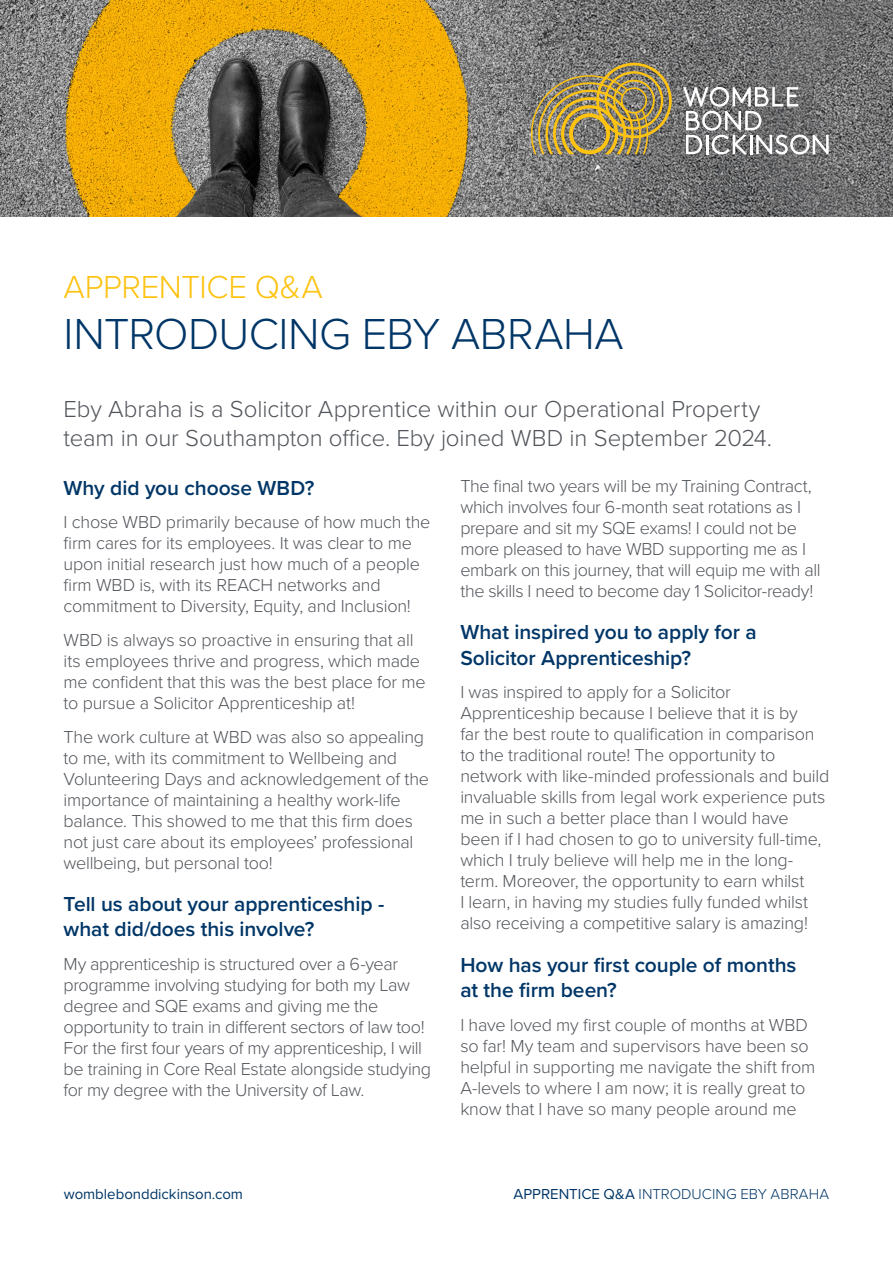
<style>
.page{position:relative;width:893px;height:1263px;background:#fff}
.page>*{position:absolute;margin:0;border:0;box-sizing:border-box;transform-origin:0 0}
.Heading_White_22{font:300 45px "Proxima Nova";letter-spacing:-.01em;color:#003667}
.Heading_White_22-2{font:300 33px "Proxima Nova";letter-spacing:-.015em;color:#fec210}
.First_Para_Blue_16_19_2{font:300 24px/28.8px "Proxima Nova";letter-spacing:-.005em;color:#52555b}
.Body_Grey_10_12{font:600 21px/25.2px "Proxima Nova";letter-spacing:-.005em;color:#003667}
.Body_Grey_10_12-2{font:300 18px/21px "Proxima Nova";letter-spacing:-.015em;color:#52555b}
.t1{font:300 15px "Proxima Nova";letter-spacing:.005em;color:#003667}
.t2{font:15px "Proxima Nova";color:#003667}
.s1{font-weight:400}
</style>
<div class="page">
<img style="left:0;top:0;width:893px;height:217px">
<svg style="left:683px;top:87px;width:146px;height:68px"></svg>
<svg style="left:531px;top:63px;width:141px;height:91px;background:#9c8c5b"></svg>
<p class="Heading_White_22-2" style="left:64px;top:263px;width:261px">APPRENTICE Q&amp;A</p>
<p class="Heading_White_22" style="left:64px;top:301px;width:561px">INTRODUCING EBY ABRAHA</p>
<p class="First_Para_Blue_16_19_2" style="left:64px;top:393px;width:710px">Eby Abraha is a Solicitor Apprentice within our Operational Property team in our Southampton office. Eby joined WBD in September 2024.</p>
<p class="Body_Grey_10_12" style="left:64px;top:474px;width:252px">Why did you choose WBD?</p>
<p class="Body_Grey_10_12-2" style="left:64px;top:511px;width:368px">I chose WBD primarily because of how much the firm cares for its employees. It was clear to me upon initial research just how much of a people firm WBD is, with its REACH networks and commitment to Diversity, Equity, and Inclusion!</p>
<p class="Body_Grey_10_12-2" style="left:64px;top:629px;width:364px">WBD is always so proactive in ensuring that all its employees thrive and progress, which made me confident that this was the best place for me to pursue a Solicitor Apprenticeship at!</p>
<p class="Body_Grey_10_12-2" style="left:64px;top:725px;width:367px">The work culture at WBD was also so appealing to me, with its commitment to Wellbeing and Volunteering Days and acknowledgement of the importance of maintaining a healthy work-life balance. This showed to me that this firm does not just care about its employees’ professional wellbeing, but personal too!</p>
<p class="Body_Grey_10_12" style="left:64px;top:891px;width:322px">Tell us about your apprenticeship - what did/does this involve?</p>
<p class="Body_Grey_10_12-2" style="left:64px;top:952px;width:369px">My apprenticeship is structured over a 6-year programme involving studying for both my Law degree and SQE exams and giving me the opportunity to train in different sectors of law too!<br>For the first four years of my apprenticeship, I will be training in Core Real Estate alongside studying for my degree with the University of Law.</p>
<p class="Body_Grey_10_12-2" style="left:460px;top:475px;width:362px">The final two years will be my Training Contract, which involves four 6-month seat rotations as I prepare and sit my SQE exams! I could not be more pleased to have WBD supporting me as I embark on this journey, that will equip me with all the skills I need to become day 1 Solicitor-ready!</p>
<p class="Body_Grey_10_12" style="left:460px;top:619px;width:298px">What inspired you to apply for a<br>Solicitor Apprenticeship?</p>
<p class="Body_Grey_10_12-2" style="left:460px;top:681px;width:371px">I was inspired to apply for a Solicitor Apprenticeship because I believe that it is by<br>far the best route to qualification in comparison to the traditional route! The opportunity to network with like-minded professionals and build invaluable skills from legal work experience puts me in such a better place than I would have been if I had chosen to go to university full-time, which I truly believe will help me in the long&shy;term. Moreover, the opportunity to earn whilst<br>I learn, in having my studies fully funded whilst also receiving a competitive salary is amazing!</p>
<p class="Body_Grey_10_12" style="left:460px;top:951px;width:338px">How has your first couple of months at the firm been?</p>
<p class="Body_Grey_10_12-2" style="left:460px;top:1013px;width:357px">I have loved my first couple of months at WBD so far! My team and supervisors have been so helpful in supporting me navigate the shift from A-levels to where I am now; it is really great to know that I have so many people around me</p>
<p class="t2" style="left:64px;top:1183px;width:181px">womblebonddickinson.com</p>
<p class="t1" style="left:514px;top:1183px;width:317px"><span class="s1">APPRENTICE Q&amp;A</span> INTRODUCING EBY ABRAHA</p>
</div>
